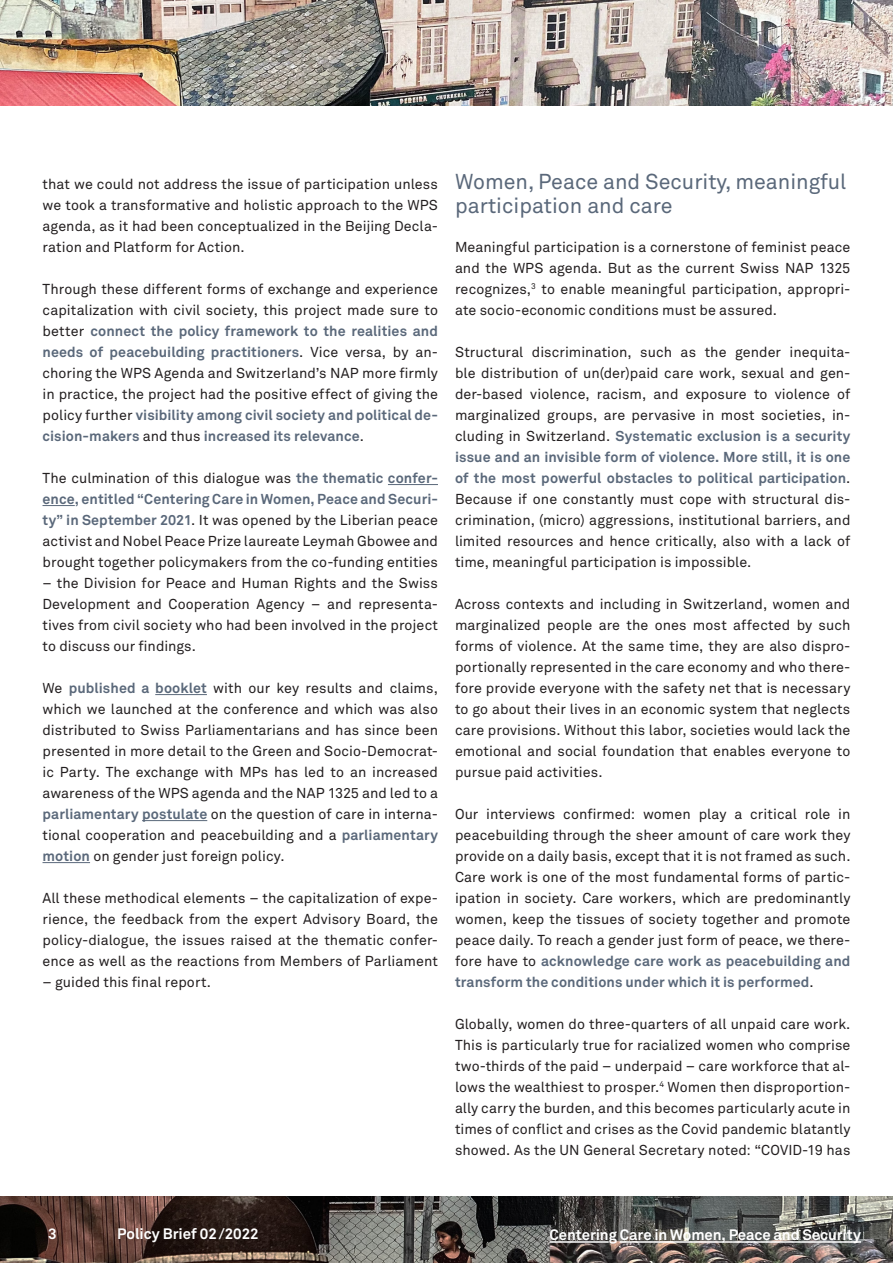
<style>
.page{position:relative;width:893px;height:1263px;background:#fff}
.page>*{position:absolute;margin:0;border:0;box-sizing:border-box;transform-origin:0 0}
.Titel{font:21.3px/24px "Akkurat Std";color:#5a687a}
.foot_sentence{font:700 15px "Akkurat Std";letter-spacing:-.005em;color:#fff}
.Grundtext{font:14.25px/21px "Akkurat Std";letter-spacing:.005em;color:#231f20;text-align:justify}
.s1{font-weight:700;color:#5a687a}
</style>
<div class="page">
<img style="left:0;top:1196px;width:893px;height:67px">
<hr style="left:549px;top:1241px;width:60px;height:2px;background:#fff">
<hr style="left:620px;top:1241px;width:241px;height:2px;background:#fff">
<img style="left:0;top:0;width:893px;height:105px">
<hr style="left:388px;top:484px;width:50px;height:1px;background:#5a687a">
<hr style="left:43px;top:505px;width:32px;height:1px;background:#5a687a">
<hr style="left:155px;top:694px;width:52px;height:1px;background:#5a687a">
<hr style="left:142px;top:820px;width:65px;height:1px;background:#5a687a">
<hr style="left:43px;top:862px;width:47px;height:1px;background:#5a687a">
<p class="Grundtext" style="left:43px;top:174px;width:397px">that we could not address the issue of participation unless we took a transformative and holistic approach to the WPS agenda, as it had been conceptualized in the Beijing Decla&shy;ration and Platform for Action.</p>
<p class="Grundtext" style="left:43px;top:279px;width:397px">Through these different forms of exchange and experience capitalization with civil society, this project made sure to better <span class="s1">connect the policy framework to the realities and needs of peacebuilding practitioners</span>. Vice versa, by an&shy;choring the WPS Agenda and Switzerland’s NAP more firmly in practice, the project had the positive effect of giving the policy further <span class="s1">visibility among civil society and political de&shy;cision-makers</span> and thus <span class="s1">increased its relevance</span>.</p>
<p class="Grundtext" style="left:43px;top:468px;width:397px">The culmination of this dialogue was <span class="s1">the thematic confer&shy;ence, entitled “Centering Care in Women, Peace and Securi&shy;ty” in September 2021</span>. It was opened by the Liberian peace activist and Nobel Peace Prize laureate Leymah Gbowee and brought together policymakers from the co-funding entities</p>
<p class="Grundtext" style="left:43px;top:573px;width:397px">– the Division for Peace and Human Rights and the Swiss Development and Cooperation Agency – and representa&shy;tives from civil society who had been involved in the project to discuss our findings.</p>
<p class="Grundtext" style="left:43px;top:678px;width:397px">We <span class="s1">published a booklet</span> with our key results and claims, which we launched at the conference and which was also distributed to Swiss Parliamentarians and has since been presented in more detail to the Green and Socio-Democrat&shy;ic Party. The exchange with MPs has led to an increased awareness of the WPS agenda and the NAP 1325 and led to a <span class="s1">parliamentary postulate</span> on the question of care in interna&shy;tional cooperation and peacebuilding and a <span class="s1">parliamentary motion</span> on gender just foreign policy.</p>
<p class="Grundtext" style="left:43px;top:888px;width:397px">All these methodical elements – the capitalization of expe&shy;rience, the feedback from the expert Advisory Board, the policy-dialogue, the issues raised at the thematic confer&shy;ence as well as the reactions from Members of Parliament</p>
<p class="Grundtext" style="left:43px;top:972px;width:170px">– guided this final report.</p>
<p class="Titel" style="left:455px;top:170px;width:393px">Women, Peace and Security, meaningful participation and care</p>
<p class="Grundtext" style="left:455px;top:237px;width:397px">Meaningful participation is a cornerstone of feminist peace and the WPS agenda. But as the current Swiss NAP 1325 recognizes,<sup>3</sup> to enable meaningful participation, appropri&shy;ate socio-economic conditions must be assured.</p>
<p class="Grundtext" style="left:455px;top:342px;width:397px">Structural discrimination, such as the gender inequita&shy;ble distribution of un(der)paid care work, sexual and gen&shy;der-based violence, racism, and exposure to violence of marginalized groups, are pervasive in most societies, in&shy;cluding in Switzerland. <span class="s1">Systematic exclusion is a security issue and an invisible form of violence. More still, it is one of the most powerful obstacles to political participation</span>.<br>Because if one constantly must cope with structural dis&shy;crimination, (micro) aggressions, institutional barriers, and limited resources and hence critically, also with a lack of time, meaningful participation is impossible.</p>
<p class="Grundtext" style="left:455px;top:594px;width:397px">Across contexts and including in Switzerland, women and marginalized people are the ones most affected by such forms of violence. At the same time, they are also dispro&shy;portionally represented in the care economy and who there&shy;fore provide everyone with the safety net that is necessary to go about their lives in an economic system that neglects care provisions. Without this labor, societies would lack the emotional and social foundation that enables everyone to pursue paid activities.</p>
<p class="Grundtext" style="left:455px;top:804px;width:397px">Our interviews confirmed: women play a critical role in peacebuilding through the sheer amount of care work they provide on a daily basis, except that it is not framed as such.<br>Care work is one of the most fundamental forms of partic&shy;ipation in society. Care workers, which are predominantly women, keep the tissues of society together and promote peace daily. To reach a gender just form of peace, we there&shy;fore have to <span class="s1">acknowledge care work as peacebuilding and transform the conditions under which it is performed</span>.</p>
<p class="Grundtext" style="left:455px;top:1014px;width:397px">Globally, women do three-quarters of all unpaid care work.<br>This is particularly true for racialized women who comprise two-thirds of the paid – underpaid – care workforce that al&shy;lows the wealthiest to prosper.<sup>4</sup> Women then disproportion&shy;ally carry the burden, and this becomes particularly acute in times of conflict and crises as the Covid pandemic blatantly showed. As the UN General Secretary noted: “COVID-19 has</p>
<p class="foot_sentence" style="left:48px;top:1224px;width:10px">3</p>
<p class="foot_sentence" style="left:117px;top:1224px;width:143px">Policy Brief 02/2022</p>
<p class="foot_sentence" style="left:549px;top:1226px;width:313px">Centering Care in Women, Peace and Security</p>
</div>
